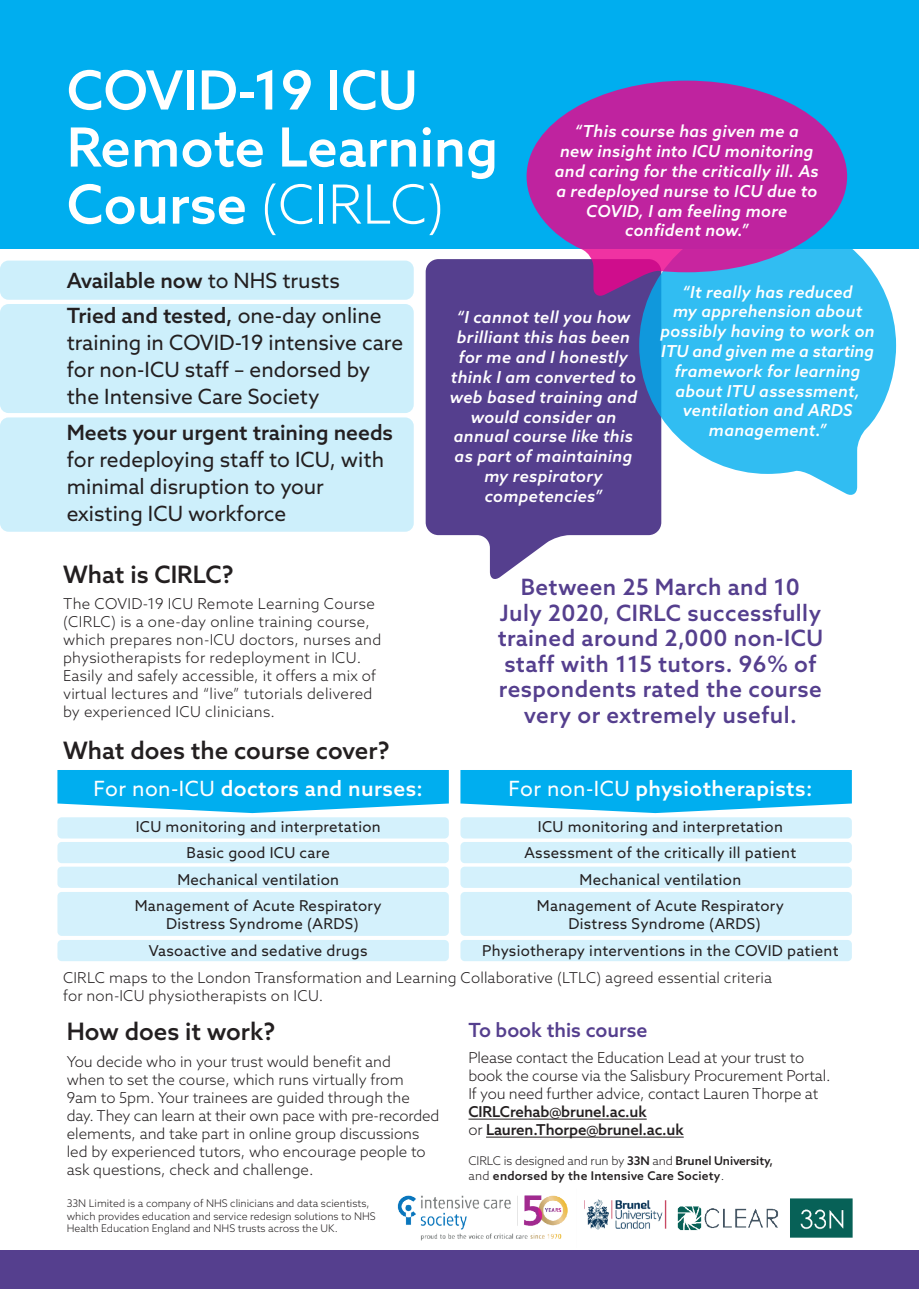
<style>
.page{position:relative;width:919px;height:1289px;background:#fff}
.page>*{position:absolute;margin:0;border:0;box-sizing:border-box;transform-origin:0 0}
.t1{font:500 54px/57px "Azo Sans";color:#fff}
.t2{font:500 24px "Azo Sans";color:#231f20}
.t3{font:500 22.5px/25.5px "Azo Sans";letter-spacing:.02em;color:#553f8e;text-align:center}
.t4{font:21px/27px "Azo Sans";color:#231f20}
.t5{font:500 21px/35.5px "Azo Sans";color:#231f20}
.t6{font:500 21px "Azo Sans";letter-spacing:.02em;color:#fff}
.t7{font:500 19.5px "Azo Sans";color:#553f8e}
.t8{font:italic 500 16.5px/19.8px "Azo Sans";letter-spacing:.02em;color:#fff;text-align:center}
.t9{font:300 15px/18px "Azo Sans";color:#231f20}
.t10{font:15px/26.5px "Azo Sans";letter-spacing:.02em;color:#231f20;text-align:center}
.t11{font:300 15px/18px "Azo Sans";letter-spacing:.02em;color:#231f20}
.t12{font:500 15px/18px "Azo Sans";letter-spacing:-.01em;color:#231f20}
.t13{font:500 12px/15px "Azo Sans";letter-spacing:.02em;color:#231f20}
.t14{font:300 10.5px/12.6px "Azo Sans";color:#231f20}
.s1{font-weight:300}
.s2{font-weight:400}
</style>
<div class="page">
<div style="left:0;top:260px;width:414px;height:40px;background:#cdeffb;border-radius:9px"></div>
<div style="left:0;top:417px;width:414px;height:114px;background:#cdeffb;border-radius:9px"></div>
<div style="left:0;top:304px;width:414px;height:109px;background:#cdeffb;border-radius:9px"></div>
<div style="left:0;top:0;width:918px;height:249px;background:#00aeef"></div>
<div style="left:0;top:1250px;width:918px;height:38px;background:#553f8e"></div>
<hr style="left:468px;top:1118px;width:178px;height:1px;background:#231f20">
<hr style="left:486px;top:1136px;width:197px;height:1px;background:#231f20">
<svg style="left:425px;top:259px;width:236px;height:320px;background:#6c599d"></svg>
<svg style="left:639px;top:249px;width:257px;height:247px;fill:#31bdf2"></svg>
<svg style="left:526px;top:81px;width:321px;height:216px;background:#9447b1"></svg>
<img style="left:397px;top:1195px;width:456px;height:46px">
<svg style="left:460px;top:770px;width:391px;height:43px;background:#1cb6f0"></svg>
<svg style="left:57px;top:770px;width:392px;height:43px;background:#1cb7f0"></svg>
<div style="left:57px;top:817px;width:392px;height:21px;background:#d4f1fc;border-radius:4px"></div>
<div style="left:460px;top:817px;width:391px;height:21px;background:#d4f1fc;border-radius:4px"></div>
<div style="left:57px;top:842px;width:392px;height:21px;background:#d4f1fc;border-radius:4px"></div>
<div style="left:460px;top:842px;width:391px;height:21px;background:#d4f1fc;border-radius:4px"></div>
<div style="left:57px;top:866px;width:392px;height:21px;background:#d4f1fc;border-radius:4px"></div>
<div style="left:460px;top:866px;width:391px;height:21px;background:#d4f1fc;border-radius:4px"></div>
<div style="left:57px;top:939px;width:392px;height:22px;background:#d4f1fc;border-radius:4px"></div>
<div style="left:460px;top:939px;width:391px;height:22px;background:#d4f1fc;border-radius:4px"></div>
<div style="left:57px;top:891px;width:392px;height:44px;background:#d4f1fc;border-radius:4px"></div>
<div style="left:460px;top:891px;width:391px;height:44px;background:#d4f1fc;border-radius:4px"></div>
<h1 class="t1" style="left:67px;top:61px;width:433px">COVID-19 ICU<br>Remote Learning<br>Course <span class="s1">(CIRLC)</span></h1>
<h3 class="t5" style="left:67px;top:262px;width:316px">Available now <span class="s2">to NHS trusts<br></span>Tried and tested, <span class="s2">one-day online</span></h3>
<h3 class="t4" style="left:67px;top:329px;width:338px">training in COVID-19 intensive care for non-ICU staff – endorsed by the Intensive Care Society</h3>
<h3 class="t5" style="left:67px;top:414px;width:328px">Meets your urgent training needs</h3>
<h3 class="t4" style="left:67px;top:445px;width:319px">for redeploying staff to ICU, with minimal disruption to your existing ICU workforce</h3>
<h2 class="t2" style="left:63px;top:558px;width:172px">What is CIRLC?</h2>
<p class="t11" style="left:63px;top:594px;width:319px">The COVID-19 ICU Remote Learning Course (CIRLC) is a one-day online training course, which prepares non-ICU doctors, nurses and physiotherapists for redeployment in ICU.<br>Easily and safely accessible, it offers a mix of virtual lectures and “live” tutorials delivered by experienced ICU clinicians.</p>
<p class="t8" style="left:554px;top:121px;width:265px">“This course has given me a<br>new insight into ICU monitoring and caring for the critically ill. As a redeployed nurse to ICU due to<br>COVID, I am feeling more confident now.”</p>
<p class="t8" style="left:660px;top:281px;width:216px">“It really has reduced<br>my apprehension about possibly having to work on<br>ITU and given me a starting framework for learning about ITU assessment, ventilation and ARDS management.”</p>
<p class="t8" style="left:450px;top:307px;width:189px">“I cannot tell you how brilliant this has been for me and I honestly think I am converted to web based training and would consider an annual course like this as part of maintaining my respiratory competencies”</p>
<h3 class="t3" style="left:497px;top:574px;width:327px">Between 25 March and 10<br>July 2020, CIRLC successfully trained around 2,000 non-ICU staff with 115 tutors. 96% of respondents rated the course very or extremely useful.</h3>
<h2 class="t2" style="left:63px;top:734px;width:328px">What does the course cover?</h2>
<h3 class="t6" style="left:94px;top:774px;width:331px"><span class="s2">For non-ICU</span> doctors and nurses:</h3>
<p class="t10" style="left:135px;top:812px;width:248px">ICU monitoring and interpretation<br>Basic good ICU care<br>Mechanical ventilation<br>Management of Acute Respiratory</p>
<p class="t10" style="left:149px;top:910px;width:220px">Distress Syndrome (ARDS)<br>Vasoactive and sedative drugs</p>
<h3 class="t6" style="left:508px;top:774px;width:305px"><span class="s2">For non-ICU</span> physiotherapists:</h3>
<p class="t10" style="left:524px;top:812px;width:273px">ICU monitoring and interpretation Assessment of the critically ill patient Mechanical ventilation<br>Management of Acute Respiratory</p>
<p class="t10" style="left:482px;top:910px;width:358px">Distress Syndrome (ARDS)<br>Physiotherapy interventions in the COVID patient</p>
<p class="t9" style="left:63px;top:968px;width:710px">CIRLC maps to the London Transformation and Learning Collaborative (LTLC) agreed essential criteria for non-ICU physiotherapists on ICU.</p>
<h2 class="t2" style="left:67px;top:1015px;width:210px">How does it work?</h2>
<p class="t9" style="left:67px;top:1052px;width:374px">You decide who in your trust would benefit and<br>when to set the course, which runs virtually from<br>9am to 5pm. Your trainees are guided through the day. They can learn at their own pace with pre-recorded elements, and take part in online group discussions led by experienced tutors, who encourage people to ask questions, check and challenge.</p>
<p class="t14" style="left:67px;top:1196px;width:310px">33N Limited is a company of NHS clinicians and data scientists, which provides education and service redesign solutions to NHS<br>Health Education England and NHS trusts across the UK.</p>
<h3 class="t7" style="left:468px;top:1016px;width:180px">To book this course</h3>
<p class="t9" style="left:468px;top:1048px;width:363px">Please contact the Education Lead at your trust to book the course via the Salisbury Procurement Portal.<br>If you need further advice, contact Lauren Thorpe at</p>
<p class="t12" style="left:468px;top:1102px;width:217px">CIRLCrehab@brunel.ac.uk<br><span class="s1">or</span> Lauren.Thorpe@brunel.ac.uk</p>
<p class="t13" style="left:468px;top:1152px;width:306px"><span class="s1">CIRLC is designed and run by</span> 33N <span class="s1">and</span> Brunel University, <span class="s1">and</span> endorsed by the Intensive Care Society<span class="s1">.</span></p>
</div>
